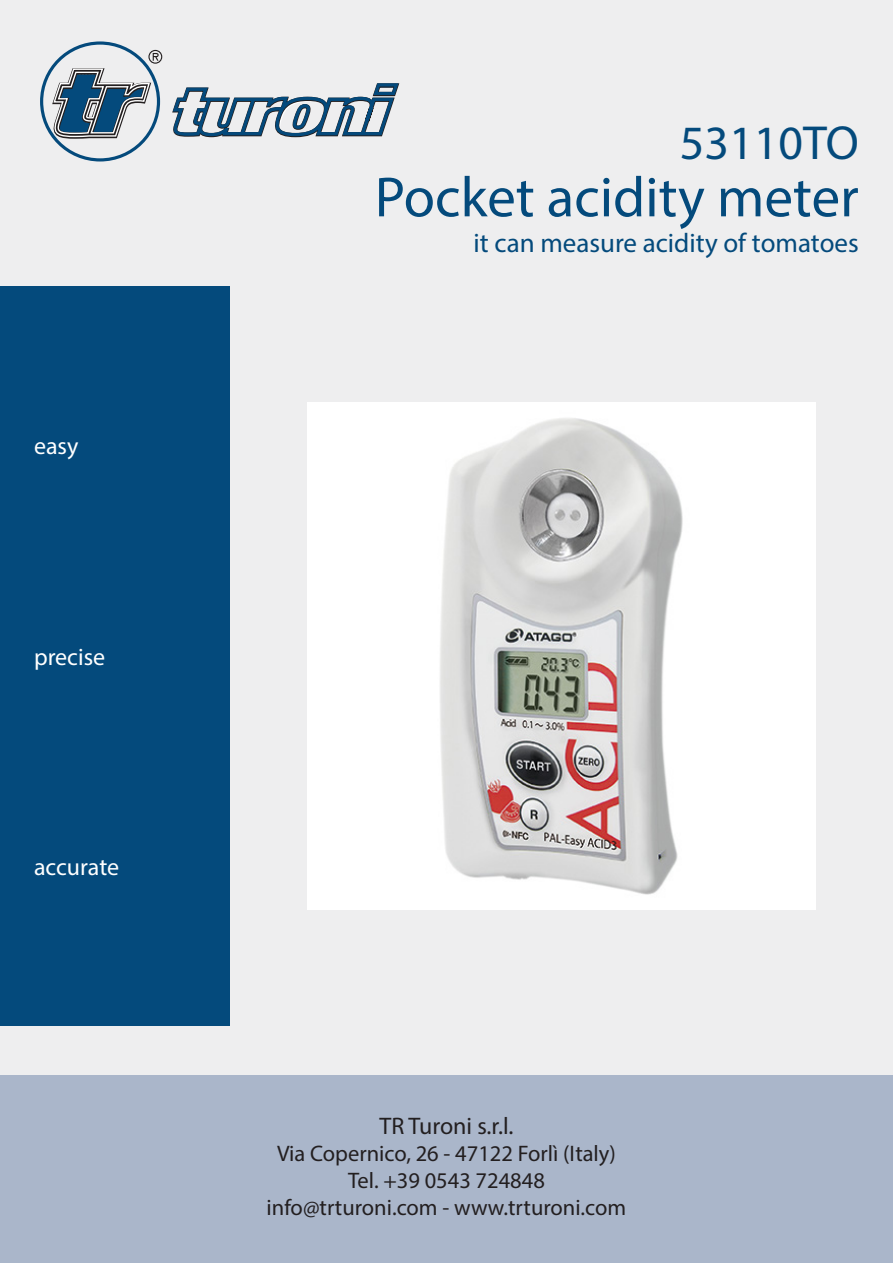
<style>
.page{position:relative;width:893px;height:1263px;background:#eeeeef}
.page>*{position:absolute;margin:0;border:0;box-sizing:border-box;transform-origin:0 0}
.t1{font:57px "Myriad Pro";color:#044a7c}
.t2{font:48px "Myriad Pro";color:#044a7c}
.t3{font:27px "Myriad Pro";color:#044a7c}
.t4{font:24px "Myriad Pro";color:#fff}
.t5{font:24px "Myriad Pro";color:#231f20}
.t6{font:22.5px "Myriad Pro";color:#231f20}
</style>
<div class="page">
<img style="left:308px;top:402px;width:507px;height:507px">
<div style="left:0;top:286px;width:230px;height:740px;background:#044a7c"></div>
<svg style="left:172px;top:83px;width:227px;height:55px"></svg>
<div style="left:40px;top:41px;width:120px;height:120px;border:3px solid #044a7c;border-radius:50%"></div>
<svg style="left:50px;top:50px;width:112px;height:91px"></svg>
<div style="left:0;top:1076px;width:893px;height:187px;background:#aab6ca"></div>
<p class="t4" style="left:34px;top:431px;width:46px">easy</p>
<p class="t4" style="left:34px;top:642px;width:73px">precise</p>
<p class="t4" style="left:34px;top:853px;width:87px">accurate</p>
<p class="t2" style="left:680px;top:114px;width:180px">53110TO</p>
<p class="t1" style="left:375px;top:162px;width:485px">Pocket acidity meter</p>
<p class="t3" style="left:474px;top:227px;width:387px">it can measure acidity of tomatoes</p>
<p class="t5" style="left:379px;top:1111px;width:135px">TR Turoni s.r.l.</p>
<p class="t6" style="left:277px;top:1140px;width:340px">Via Copernico, 26 - 47122 Forlì (Italy)</p>
<p class="t6" style="left:348px;top:1167px;width:198px">Tel. +39 0543 724848</p>
<p class="t6" style="left:267px;top:1194px;width:361px">info@trturoni.com - www.trturoni.com</p>
</div>
